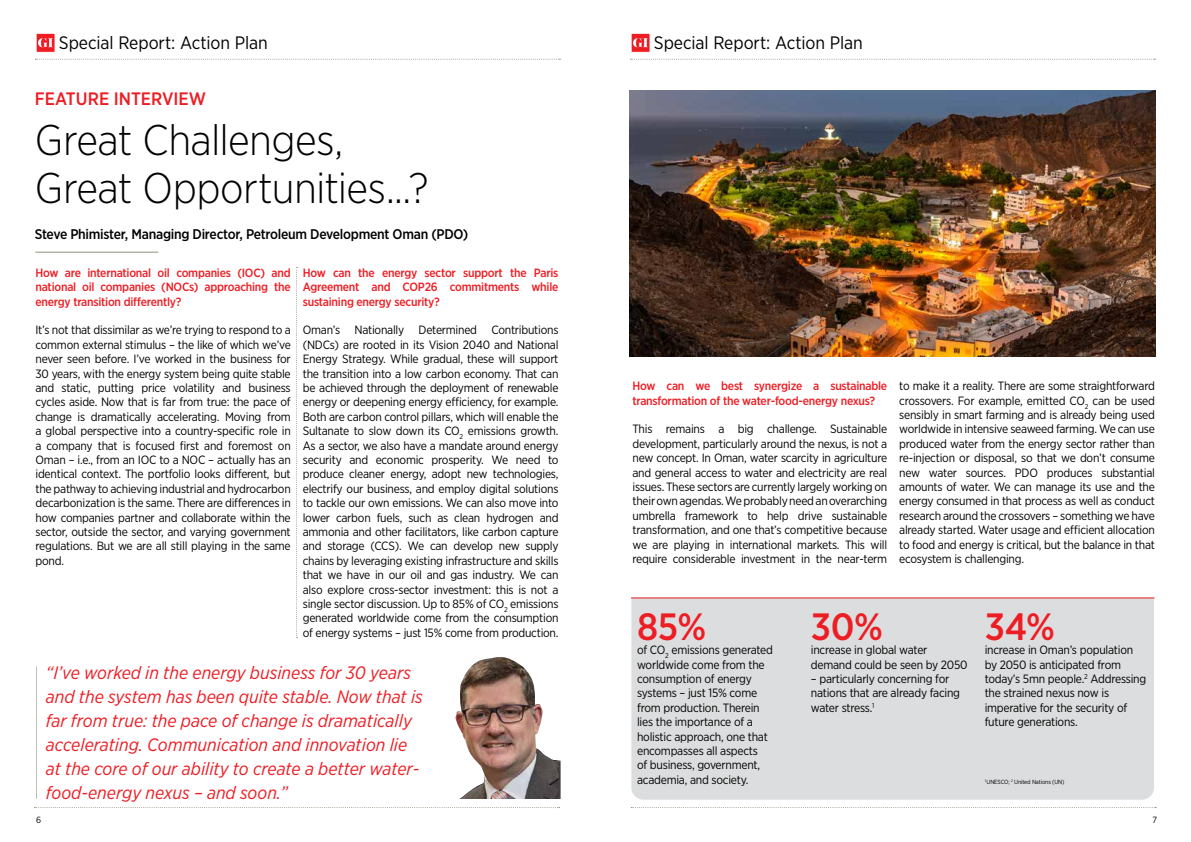
<style>
.page{position:relative;width:1191px;height:842px;background:#fff}
.page>*{position:absolute;margin:0;border:0;box-sizing:border-box;transform-origin:0 0}
.t1{font:300 42.8px/48px "Gotham Narrow";letter-spacing:-.015em;color:#000}
.t2{font:500 38px "Gotham Narrow";color:#ed1d24}
.t3{font:italic 18px/24px "Gotham Narrow";color:#ed1d24}
.t4{font:18px "Gotham Narrow";letter-spacing:-.005em;color:#000}
.t5{font:500 18px "Gotham Narrow";color:#ed1d24}
.t6{font:500 14px "Gotham Narrow";letter-spacing:-.02em;color:#000}
.t7{font:12px/14.4px "Gotham Narrow";letter-spacing:-.02em;color:#000;text-align:justify}
.t8{font:500 12px/14.4px "Gotham Narrow";letter-spacing:-.02em;color:#ed1d24;text-align:justify}
.t9{font:9px "Gotham Narrow";color:#000}
.t10{font:6px "Gotham Narrow";letter-spacing:-.02em;color:#000}
</style>
<div class="page">
<hr style="left:36px;top:666px;width:1px;height:133px;background:#c1bfb6">
<img style="left:455px;top:657px;width:105px;height:142px">
<div style="left:631px;top:598px;width:523px;height:202px;background:#dcddde"></div>
<svg style="left:34px;top:807px;width:525px;height:1px"></svg>
<svg style="left:631px;top:807px;width:525px;height:1px"></svg>
<hr style="left:35px;top:252px;width:123px;height:1px;background:#918f7f">
<svg style="left:296px;top:267px;width:1px;height:371px"></svg>
<hr style="left:631px;top:597px;width:523px;height:1px;background:#ed1d24">
<img style="left:630px;top:91px;width:525px;height:265px">
<svg style="left:35px;top:59px;width:525px;height:1px"></svg>
<svg style="left:630px;top:59px;width:525px;height:1px"></svg>
<div style="left:36px;top:33px;width:19px;height:19px;background:#ed1d24"></div>
<svg style="left:38px;top:38px;width:15px;height:9px"></svg>
<div style="left:631px;top:33px;width:19px;height:19px;background:#ed1d24"></div>
<svg style="left:633px;top:38px;width:15px;height:9px"></svg>
<h3 class="t4" style="left:59px;top:31px;width:210px">Special Report: Action Plan</h3>
<h3 class="t4" style="left:654px;top:31px;width:210px">Special Report: Action Plan</h3>
<h3 class="t5" style="left:35px;top:87px;width:173px">FEATURE INTERVIEW</h3>
<h1 class="t1" style="left:35px;top:115px;width:395px">Great Challenges,<br>Great Opportunities...?</h1>
<p class="t6" style="left:35px;top:225px;width:435px">Steve Phimister, Managing Director, Petroleum Development Oman (PDO)</p>
<p class="t8" style="left:35px;top:265px;width:257px">How are international oil companies (IOC) and national oil companies (NOCs) approaching the energy transition differently?</p>
<p class="t7" style="left:35px;top:323px;width:257px">It’s not that dissimilar as we’re trying to respond to a common external stimulus – the like of which we’ve never seen before. I’ve worked in the business for 30 years, with the energy system being quite stable and static, putting price volatility and business cycles aside. Now that is far from true: the pace of change is dramatically accelerating. Moving from a global perspective into a country-specific role in a company that is focused first and foremost on Oman – i.e., from an IOC to a NOC – actually has an identical context. The portfolio looks different, but the pathway to achieving industrial and hydrocarbon decarbonization is the same. There are differences in how companies partner and collaborate within the sector, outside the sector, and varying government regulations. But we are all still playing in the same pond.</p>
<p class="t8" style="left:303px;top:265px;width:257px">How can the energy sector support the Paris Agreement and COP26 commitments while sustaining energy security?</p>
<p class="t7" style="left:303px;top:323px;width:257px">Oman’s Nationally Determined Contributions (NDCs) are rooted in its Vision 2040 and National Energy Strategy. While gradual, these will support the transition into a low carbon economy. That can be achieved through the deployment of renewable energy or deepening energy efficiency, for example.<br>Both are carbon control pillars, which will enable the Sultanate to slow down its CO<sub>2</sub> emissions growth.<br>As a sector, we also have a mandate around energy security and economic prosperity. We need to produce cleaner energy, adopt new technologies, electrify our business, and employ digital solutions to tackle our own emissions. We can also move into lower carbon fuels, such as clean hydrogen and ammonia and other facilitators, like carbon capture and storage (CCS). We can develop new supply chains by leveraging existing infrastructure and skills that we have in our oil and gas industry. We can also explore cross-sector investment: this is not a single sector discussion. Up to 85% of CO<sub>2</sub> emissions generated worldwide come from the consumption of energy systems – just 15% come from production.</p>
<p class="t3" style="left:46px;top:660px;width:378px">“I’ve worked in the energy business for 30 years and the system has been quite stable. Now that is far from true: the pace of change is dramatically accelerating. Communication and innovation lie at the core of our ability to create a better water&shy;food-energy nexus – and soon.”</p>
<p class="t8" style="left:632px;top:379px;width:256px">How can we best synergize a sustainable transformation of the water-food-energy nexus?</p>
<p class="t7" style="left:632px;top:422px;width:256px">This remains a big challenge. Sustainable development, particularly around the nexus, is not a new concept. In Oman, water scarcity in agriculture and general access to water and electricity are real issues. These sectors are currently largely working on their own agendas. We probably need an overarching umbrella framework to help drive sustainable transformation, and one that’s competitive because we are playing in international markets. This will require considerable investment in the near-term</p>
<p class="t7" style="left:899px;top:378px;width:257px">to make it a reality. There are some straightforward crossovers. For example, emitted CO<sub>2</sub> can be used sensibly in smart farming and is already being used worldwide in intensive seaweed farming. We can use produced water from the energy sector rather than re-injection or disposal, so that we don’t consume new water sources. PDO produces substantial amounts of water. We can manage its use and the energy consumed in that process as well as conduct research around the crossovers – something we have already started. Water usage and efficient allocation to food and energy is critical, but the balance in that ecosystem is challenging.</p>
<h2 class="t2" style="left:637px;top:602px;width:71px">85%</h2>
<p class="t7" style="left:637px;top:642px;width:137px;text-align:left">of CO<sub>2</sub> emissions generated worldwide come from the consumption of energy systems – just 15% come from production. Therein lies the importance of a holistic approach, one that encompasses all aspects<br>of business, government, academia, and society.</p>
<h2 class="t2" style="left:811px;top:602px;width:74px">30%</h2>
<p class="t7" style="left:811px;top:642px;width:158px">increase in global water demand could be seen by 2050</p>
<p class="t7" style="left:811px;top:671px;width:151px;text-align:left">– particularly concerning for nations that are already facing water stress.<sup>1</sup></p>
<h2 class="t2" style="left:984px;top:602px;width:72px">34%</h2>
<p class="t7" style="left:984px;top:642px;width:163px;text-align:left">increase in Oman’s population by 2050 is anticipated from today’s 5mn people.<sup>2</sup> Addressing the strained nexus now is imperative for the security of future generations.</p>
<p class="t10" style="left:984px;top:778px;width:81px"><sup>1</sup> UNESCO; <sup>2</sup> United Nations (UN)</p>
<p class="t9" style="left:36px;top:814px;width:7px">6</p>
<p class="t9" style="left:1152px;top:814px;width:6px">7</p>
</div>
